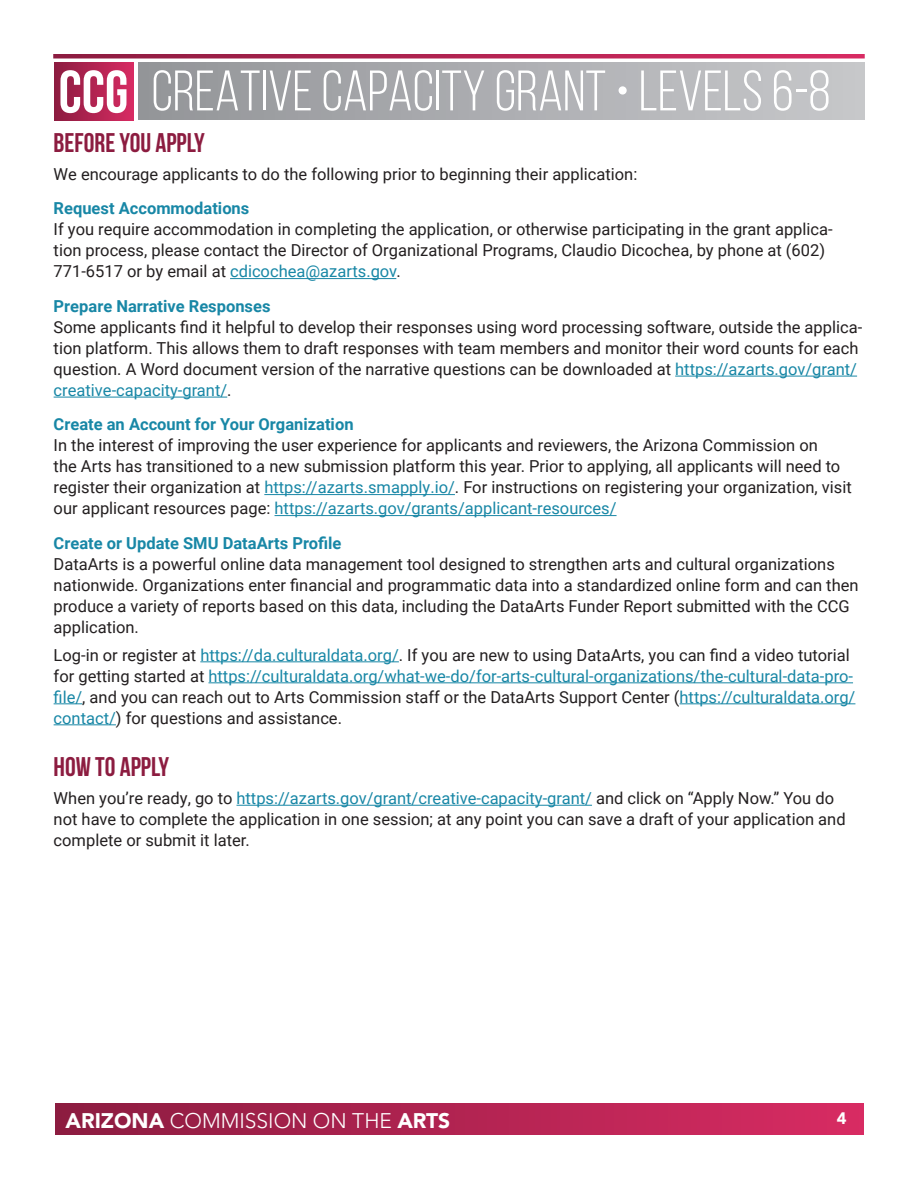
<style>
.page{position:relative;width:918px;height:1188px;background:#fff}
.page>*{position:absolute;margin:0;border:0;box-sizing:border-box;transform-origin:0 0}
.t1{font:57px "Bebas Neue";color:#fff}
.Header_2{font:700 27px "Bebas Neue";color:#8c1c40}
.t2{font:300 21px "Avenir LT Std";color:#fff}
.Body_1{font:16.5px/21px "Roboto";color:#231f20}
.Header_5{font:700 16.5px "Roboto";color:#1887a6}
.t3{font:900 16.5px "Avenir LT Std";color:#fff}
.s1{font-weight:700;font-size:60px}
.s2{color:#1887a6}
.s3{font-weight:900}
</style>
<div class="page">
<div style="left:138px;top:63px;width:727px;height:57px;background:linear-gradient(to right,#939598,#c7c8ca)"></div>
<div style="left:54px;top:63px;width:79px;height:57px;background:linear-gradient(to right,#8c1c40,#d72b62)"></div>
<div style="left:55px;top:1104px;width:809px;height:31px;background:linear-gradient(to right,#8c1c40,#d82b63)"></div>
<svg style="left:53px;top:54px;width:812px;height:4px;background:#b12351"></svg>
<hr style="left:230px;top:278px;width:166px;height:1px;background:#1887a6">
<hr style="left:675px;top:376px;width:182px;height:1px;background:#1887a6">
<hr style="left:54px;top:397px;width:173px;height:1px;background:#1887a6">
<hr style="left:264px;top:494px;width:191px;height:1px;background:#1887a6">
<hr style="left:275px;top:515px;width:342px;height:1px;background:#1887a6">
<hr style="left:200px;top:661px;width:199px;height:1px;background:#1887a6">
<hr style="left:208px;top:682px;width:645px;height:1px;background:#1887a6">
<svg style="left:54px;top:703px;width:28px;height:1px"></svg>
<hr style="left:680px;top:703px;width:175px;height:1px;background:#1887a6">
<hr style="left:54px;top:724px;width:62px;height:1px;background:#1887a6">
<hr style="left:237px;top:805px;width:355px;height:1px;background:#1887a6">
<h1 class="t1" style="left:59px;top:60px;width:773px"><span class="s1">CCG</span> CREATIVE CAPACITY GRANT • LEVELS 6-8</h1>
<p class="Header_2" style="left:54px;top:128px;width:153px">BEFORE YOU APPLY</p>
<p class="Body_1" style="left:54px;top:163px;width:585px">We encourage applicants to do the following prior to beginning their application:</p>
<p class="Header_5" style="left:54px;top:197px;width:197px">Request Accommodations</p>
<p class="Body_1" style="left:54px;top:218px;width:781px">If you require accommodation in completing the application, or otherwise participating in the grant applica&shy;tion process, please contact the Director of Organizational Programs, Claudio Dicochea, by phone at (602)<br>771-6517 or by email at <span class="s2">cdicochea@azarts.gov</span>.</p>
<p class="Header_5" style="left:54px;top:294px;width:218px">Prepare Narrative Responses</p>
<p class="Body_1" style="left:54px;top:316px;width:810px">Some applicants find it helpful to develop their responses using word processing software, outside the applica&shy;tion platform. This allows them to draft responses with team members and monitor their word counts for each question. A Word document version of the narrative questions can be downloaded at <span class="s2">https://azarts.gov/grant/ creative-capacity-grant/</span>.</p>
<p class="Header_5" style="left:54px;top:413px;width:301px">Create an Account for Your Organization</p>
<p class="Body_1" style="left:54px;top:434px;width:800px">In the interest of improving the user experience for applicants and reviewers, the Arizona Commission on<br>the Arts has transitioned to a new submission platform this year. Prior to applying, all applicants will need to register their organization at <span class="s2">https://azarts.smapply.io/</span>. For instructions on registering your organization, visit our applicant resources page: <span class="s2">https://azarts.gov/grants/applicant-resources/</span></p>
<p class="Header_5" style="left:54px;top:531px;width:289px">Create or Update SMU DataArts Profile</p>
<p class="Body_1" style="left:54px;top:553px;width:807px">DataArts is a powerful online data management tool designed to strengthen arts and cultural organizations nationwide. Organizations enter financial and programmatic data into a standardized online form and can then produce a variety of reports based on this data, including the DataArts Funder Report submitted with the CCG application.</p>
<p class="Body_1" style="left:54px;top:644px;width:803px">Log-in or register at <span class="s2">https://da.culturaldata.org/</span>. If you are new to using DataArts, you can find a video tutorial for getting started at <span class="s2">https://culturaldata.org/what-we-do/for-arts-cultural-organizations/the-cultural-data-pro&shy;file/</span>, and you can reach out to Arts Commission staff or the DataArts Support Center (<span class="s2">https://culturaldata.org/ contact/</span>) for questions and assistance.</p>
<p class="Header_2" style="left:54px;top:752px;width:117px">HOW TO APPLY</p>
<p class="Body_1" style="left:54px;top:787px;width:794px">When you’re ready, go to <span class="s2">https://azarts.gov/grant/creative-capacity-grant/</span> and click on “Apply Now.” You do not have to complete the application in one session; at any point you can save a draft of your application and complete or submit it later.</p>
<p class="t2" style="left:66px;top:1108px;width:386px"><span class="s3">ARIZONA</span> COMMISSION ON THE <span class="s3">ARTS</span></p>
<p class="t3" style="left:837px;top:1109px;width:11px">4</p>
</div>
